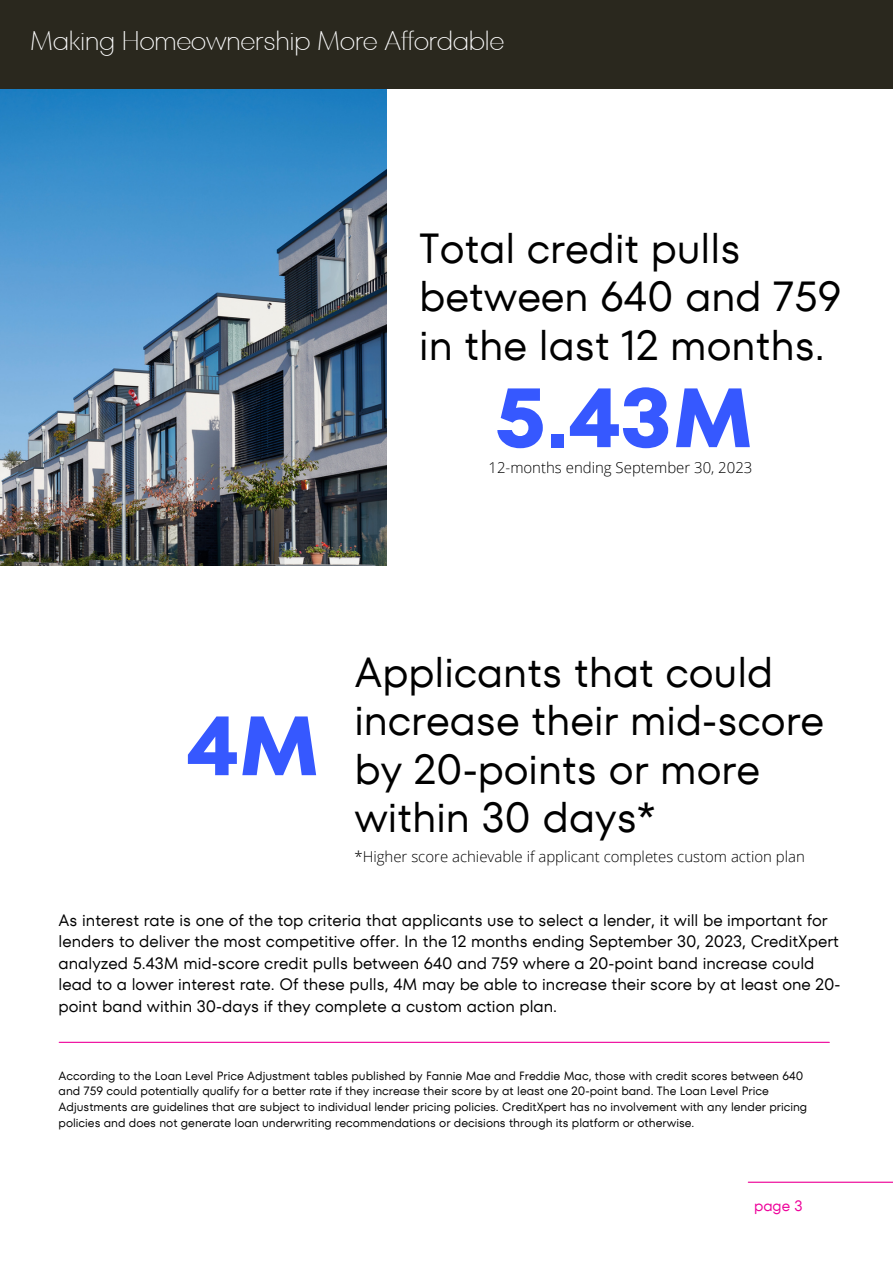
<style>
.page{position:relative;width:893px;height:1264px;background:#fff}
.page>*{position:absolute;margin:0;border:0;box-sizing:border-box;transform-origin:0 0}
.t1{font:700 83.85px "TT Fors";color:#3658ff}
.t2{font:41.85px/48.3px "TT Fors";color:#000}
.t3{font:200 27px "TT Fors Display";color:#fff}
.t4{font:16.5px/21.3px "TT Fors";color:#000}
.t5{font:300 15px "Open Sans";color:#000}
.t6{font:15px "TT Fors";color:#ee009a}
.t7{font:12px/15.8px "TT Fors";color:#000}
</style>
<div class="page">
<div style="left:0;top:0;width:892px;height:89px;background:#2a281e"></div>
<hr style="left:748px;top:1181px;width:144px;height:1px;background:#ee009a">
<hr style="left:59px;top:1041px;width:770px;height:1px;background:#ee009a">
<img style="left:0;top:89px;width:387px;height:476px">
<p class="t3" style="left:30px;top:22px;width:475px">Making Homeownership More Affordable</p>
<p class="t2" style="left:419px;top:224px;width:423px">Total credit pulls between 640 and 759 in the last 12 months.</p>
<p class="t1" style="left:495px;top:359px;width:261px">5.43M</p>
<p class="t5" style="left:488px;top:457px;width:265px">12-months ending September 30, 2023</p>
<p class="t1" style="left:187px;top:687px;width:135px">4M</p>
<p class="t2" style="left:354px;top:648px;width:471px">Applicants that could increase their mid-score by 20-points or more within 30 days*</p>
<p class="t5" style="left:354px;top:846px;width:452px">*Higher score achievable if applicant completes custom action plan</p>
<p class="t4" style="left:59px;top:909px;width:783px">As interest rate is one of the top criteria that applicants use to select a lender, it will be important for lenders to deliver the most competitive offer. In the 12 months ending September 30, 2023, CreditXpert analyzed 5.43M mid-score credit pulls between 640 and 759 where a 20-point band increase could lead to a lower interest rate. Of these pulls, 4M may be able to increase their score by at least one 20- point band within 30-days if they complete a custom action plan.</p>
<p class="t7" style="left:59px;top:1067px;width:750px">According to the Loan Level Price Adjustment tables published by Fannie Mae and Freddie Mac, those with credit scores between 640 and 759 could potentially qualify for a better rate if they increase their score by at least one 20-point band. The Loan Level Price Adjustments are guidelines that are subject to individual lender pricing policies. CreditXpert has no involvement with any lender pricing policies and does not generate loan underwriting recommendations or decisions through its platform or otherwise.</p>
<p class="t6" style="left:754px;top:1194px;width:50px">page 3</p>
</div>
